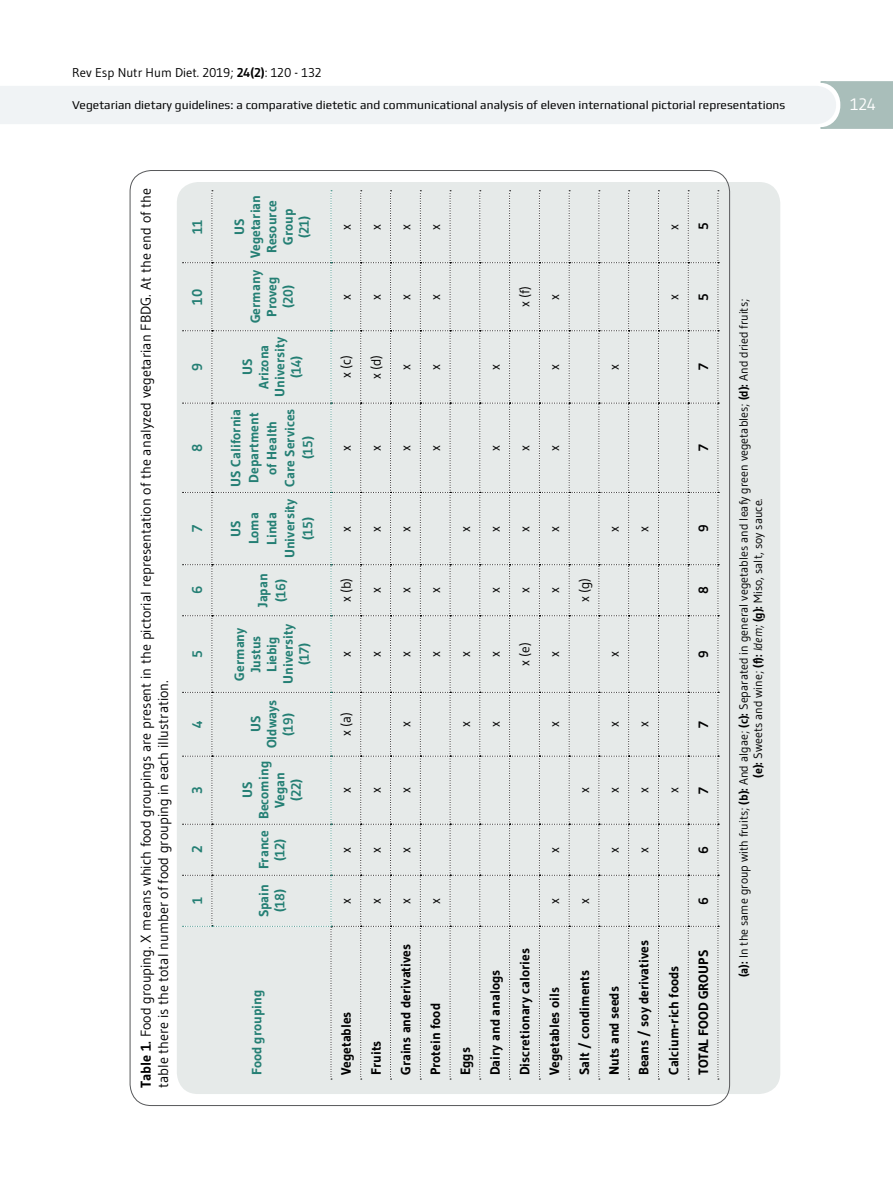
<style>
.page{position:relative;width:893px;height:1191px;background:#fff}
.page>*{position:absolute;margin:0;border:0;box-sizing:border-box;transform-origin:0 0}
.t1{font:16.5px "Gudea";color:#fff}
.t2{font:14.25px/17.1px "Gudea";color:#000}
.t3{font:700 14.25px "Gudea";color:#247f74}
.t4{font:700 13.95px "Gudea";color:#247f74}
.t5{font:700 13.8px "Gudea";color:#247f74}
.t6{font:700 13.5px/16.2px "Gudea";color:#247f74;text-align:center}
.t7{font:700 13.5px "Gudea";color:#000}
.t8{font:13.5px "Gudea";color:#000}
.t9{font:12.75px "Gudea";color:#000}
.t10{font:12px/14.4px "Gudea";color:#000;text-align:center}
.t11{font:12px "Play";letter-spacing:.005em;color:#000}
.s1{font-weight:700}
.s2{font-style:italic}
</style>
<div class="page">
<svg style="left:0;top:81px;width:893px;height:48px"></svg>
<div style="left:177px;top:182px;width:603px;height:912px;background:#e6eae9;border-radius:21px"></div>
<svg style="left:183px;top:190px;width:536px;height:889px"></svg>
<p class="t9" style="left:72px;top:65px;width:251px">Rev Esp Nutr Hum Diet. 2019; <span class="s1">24(2)</span>: 120 - 132</p>
<p class="t11" style="left:72px;top:98px;width:714px">Vegetarian dietary guidelines: a comparative dietetic and communicational analysis of eleven international pictorial representations</p>
<p class="t1" style="left:850px;top:94px;width:28px">124</p>
<p class="t2" style="left:137px;top:1088px;width:901px;rotate:-90deg"><span class="s1">Table 1.</span> Food grouping. X means which food groupings are present in the pictorial representation of the analyzed vegetarian FBDG. At the end of the table there is the total number of food grouping in each illustration.</p>
<p class="t4" style="left:189px;top:234px;width:16px;rotate:-90deg">11</p>
<p class="t3" style="left:188px;top:304px;width:17px;rotate:-90deg">10</p>
<p class="t3" style="left:188px;top:371px;width:9px;rotate:-90deg">9</p>
<p class="t3" style="left:188px;top:452px;width:10px;rotate:-90deg">8</p>
<p class="t3" style="left:188px;top:532px;width:9px;rotate:-90deg">7</p>
<p class="t3" style="left:188px;top:594px;width:10px;rotate:-90deg">6</p>
<p class="t5" style="left:189px;top:658px;width:9px;rotate:-90deg">5</p>
<p class="t4" style="left:189px;top:728px;width:9px;rotate:-90deg">4</p>
<p class="t3" style="left:188px;top:794px;width:9px;rotate:-90deg">3</p>
<p class="t3" style="left:188px;top:853px;width:9px;rotate:-90deg">2</p>
<p class="t5" style="left:189px;top:904px;width:9px;rotate:-90deg">1</p>
<p class="t6" style="left:231px;top:258px;width:65px;rotate:-90deg">US<br>Vegetarian<br>Resource<br>Group<br>(21)</p>
<p class="t6" style="left:247px;top:323px;width:54px;rotate:-90deg">Germany<br>Proveg (20)</p>
<p class="t6" style="left:239px;top:397px;width:61px;rotate:-90deg">US<br>Arizona<br>University (14)</p>
<p class="t6" style="left:227px;top:487px;width:80px;line-height:18px;rotate:-90deg">US California<br>Department of Health<br>Care Services (15)</p>
<p class="t6" style="left:227px;top:558px;width:61px;line-height:18px;rotate:-90deg">US<br>Loma<br>Linda<br>University (15)</p>
<p class="t6" style="left:254px;top:607px;width:35px;line-height:18px;rotate:-90deg">Japan (16)</p>
<p class="t6" style="left:231px;top:684px;width:61px;rotate:-90deg">Germany<br>Justus<br>Liebig<br>University (17)</p>
<p class="t6" style="left:247px;top:748px;width:50px;rotate:-90deg">US<br>Oldways (19)</p>
<p class="t6" style="left:239px;top:819px;width:60px;rotate:-90deg">US<br>Becoming<br>Vegan (22)</p>
<p class="t6" style="left:256px;top:869px;width:41px;rotate:-90deg">France (12)</p>
<p class="t6" style="left:256px;top:917px;width:35px;rotate:-90deg">Spain (18)</p>
<p class="t6" style="left:249px;top:1075px;width:87px;rotate:-90deg">Food grouping</p>
<p class="t8" style="left:338px;top:229px;width:7px;rotate:-90deg">x</p>
<p class="t8" style="left:368px;top:229px;width:7px;rotate:-90deg">x</p>
<p class="t8" style="left:397px;top:229px;width:7px;rotate:-90deg">x</p>
<p class="t8" style="left:427px;top:230px;width:7px;rotate:-90deg">x</p>
<p class="t8" style="left:665px;top:230px;width:7px;rotate:-90deg">x</p>
<p class="t7" style="left:695px;top:230px;width:9px;rotate:-90deg">5</p>
<p class="t8" style="left:338px;top:300px;width:7px;rotate:-90deg">x</p>
<p class="t8" style="left:368px;top:300px;width:7px;rotate:-90deg">x</p>
<p class="t8" style="left:397px;top:300px;width:7px;rotate:-90deg">x</p>
<p class="t8" style="left:427px;top:300px;width:7px;rotate:-90deg">x</p>
<p class="t8" style="left:516px;top:307px;width:22px;rotate:-90deg">x (f)</p>
<p class="t8" style="left:546px;top:300px;width:7px;rotate:-90deg">x</p>
<p class="t8" style="left:665px;top:300px;width:7px;rotate:-90deg">x</p>
<p class="t7" style="left:695px;top:301px;width:9px;rotate:-90deg">5</p>
<p class="t8" style="left:338px;top:378px;width:24px;rotate:-90deg">x (c)</p>
<p class="t8" style="left:368px;top:379px;width:26px;rotate:-90deg">x (d)</p>
<p class="t8" style="left:397px;top:370px;width:7px;rotate:-90deg">x</p>
<p class="t8" style="left:427px;top:370px;width:7px;rotate:-90deg">x</p>
<p class="t8" style="left:487px;top:370px;width:7px;rotate:-90deg">x</p>
<p class="t8" style="left:546px;top:370px;width:7px;rotate:-90deg">x</p>
<p class="t8" style="left:606px;top:370px;width:7px;rotate:-90deg">x</p>
<p class="t7" style="left:695px;top:370px;width:8px;rotate:-90deg">7</p>
<p class="t8" style="left:338px;top:451px;width:7px;rotate:-90deg">x</p>
<p class="t8" style="left:368px;top:451px;width:7px;rotate:-90deg">x</p>
<p class="t8" style="left:397px;top:451px;width:7px;rotate:-90deg">x</p>
<p class="t8" style="left:427px;top:451px;width:7px;rotate:-90deg">x</p>
<p class="t8" style="left:487px;top:451px;width:7px;rotate:-90deg">x</p>
<p class="t8" style="left:516px;top:451px;width:7px;rotate:-90deg">x</p>
<p class="t8" style="left:546px;top:451px;width:7px;rotate:-90deg">x</p>
<p class="t7" style="left:695px;top:451px;width:8px;rotate:-90deg">7</p>
<p class="t8" style="left:338px;top:531px;width:7px;rotate:-90deg">x</p>
<p class="t8" style="left:368px;top:531px;width:7px;rotate:-90deg">x</p>
<p class="t8" style="left:397px;top:531px;width:7px;rotate:-90deg">x</p>
<p class="t8" style="left:457px;top:531px;width:7px;rotate:-90deg">x</p>
<p class="t8" style="left:487px;top:531px;width:7px;rotate:-90deg">x</p>
<p class="t8" style="left:516px;top:531px;width:7px;rotate:-90deg">x</p>
<p class="t8" style="left:546px;top:531px;width:7px;rotate:-90deg">x</p>
<p class="t8" style="left:606px;top:531px;width:7px;rotate:-90deg">x</p>
<p class="t8" style="left:635px;top:531px;width:7px;rotate:-90deg">x</p>
<p class="t7" style="left:695px;top:532px;width:9px;rotate:-90deg">9</p>
<p class="t8" style="left:338px;top:602px;width:26px;rotate:-90deg">x (b)</p>
<p class="t8" style="left:368px;top:593px;width:7px;rotate:-90deg">x</p>
<p class="t8" style="left:397px;top:593px;width:7px;rotate:-90deg">x</p>
<p class="t8" style="left:427px;top:593px;width:7px;rotate:-90deg">x</p>
<p class="t8" style="left:487px;top:593px;width:7px;rotate:-90deg">x</p>
<p class="t8" style="left:516px;top:593px;width:7px;rotate:-90deg">x</p>
<p class="t8" style="left:546px;top:593px;width:7px;rotate:-90deg">x</p>
<p class="t8" style="left:576px;top:602px;width:26px;rotate:-90deg">x (g)</p>
<p class="t7" style="left:695px;top:594px;width:9px;rotate:-90deg">8</p>
<p class="t8" style="left:338px;top:657px;width:7px;rotate:-90deg">x</p>
<p class="t8" style="left:368px;top:657px;width:7px;rotate:-90deg">x</p>
<p class="t8" style="left:397px;top:657px;width:7px;rotate:-90deg">x</p>
<p class="t8" style="left:427px;top:657px;width:7px;rotate:-90deg">x</p>
<p class="t8" style="left:457px;top:657px;width:7px;rotate:-90deg">x</p>
<p class="t8" style="left:487px;top:657px;width:7px;rotate:-90deg">x</p>
<p class="t8" style="left:516px;top:666px;width:25px;rotate:-90deg">x (e)</p>
<p class="t8" style="left:546px;top:657px;width:7px;rotate:-90deg">x</p>
<p class="t8" style="left:606px;top:657px;width:7px;rotate:-90deg">x</p>
<p class="t7" style="left:695px;top:658px;width:9px;rotate:-90deg">9</p>
<p class="t8" style="left:338px;top:736px;width:25px;rotate:-90deg">x (a)</p>
<p class="t8" style="left:397px;top:727px;width:7px;rotate:-90deg">x</p>
<p class="t8" style="left:457px;top:727px;width:7px;rotate:-90deg">x</p>
<p class="t8" style="left:487px;top:727px;width:7px;rotate:-90deg">x</p>
<p class="t8" style="left:546px;top:727px;width:7px;rotate:-90deg">x</p>
<p class="t8" style="left:606px;top:727px;width:7px;rotate:-90deg">x</p>
<p class="t8" style="left:635px;top:727px;width:7px;rotate:-90deg">x</p>
<p class="t7" style="left:695px;top:728px;width:8px;rotate:-90deg">7</p>
<p class="t8" style="left:338px;top:793px;width:7px;rotate:-90deg">x</p>
<p class="t8" style="left:368px;top:793px;width:7px;rotate:-90deg">x</p>
<p class="t8" style="left:397px;top:793px;width:7px;rotate:-90deg">x</p>
<p class="t8" style="left:576px;top:793px;width:7px;rotate:-90deg">x</p>
<p class="t8" style="left:606px;top:793px;width:7px;rotate:-90deg">x</p>
<p class="t8" style="left:635px;top:793px;width:7px;rotate:-90deg">x</p>
<p class="t8" style="left:665px;top:793px;width:7px;rotate:-90deg">x</p>
<p class="t7" style="left:695px;top:793px;width:8px;rotate:-90deg">7</p>
<p class="t8" style="left:338px;top:852px;width:7px;rotate:-90deg">x</p>
<p class="t8" style="left:338px;top:903px;width:7px;rotate:-90deg">x</p>
<p class="t8" style="left:368px;top:852px;width:7px;rotate:-90deg">x</p>
<p class="t8" style="left:368px;top:903px;width:7px;rotate:-90deg">x</p>
<p class="t7" style="left:338px;top:1075px;width:65px;rotate:-90deg">Vegetables</p>
<p class="t7" style="left:368px;top:1075px;width:36px;rotate:-90deg">Fruits</p>
<p class="t8" style="left:397px;top:852px;width:7px;rotate:-90deg">x</p>
<p class="t8" style="left:397px;top:903px;width:7px;rotate:-90deg">x</p>
<p class="t7" style="left:397px;top:1075px;width:132px;rotate:-90deg">Grains and derivatives</p>
<p class="t8" style="left:427px;top:903px;width:7px;rotate:-90deg">x</p>
<p class="t7" style="left:427px;top:1075px;width:74px;rotate:-90deg">Protein food</p>
<p class="t8" style="left:546px;top:852px;width:7px;rotate:-90deg">x</p>
<p class="t8" style="left:546px;top:903px;width:7px;rotate:-90deg">x</p>
<p class="t8" style="left:576px;top:903px;width:7px;rotate:-90deg">x</p>
<p class="t7" style="left:457px;top:1075px;width:30px;rotate:-90deg">Eggs</p>
<p class="t7" style="left:487px;top:1075px;width:107px;rotate:-90deg">Dairy and analogs</p>
<p class="t7" style="left:516px;top:1075px;width:129px;rotate:-90deg">Discretionary calories</p>
<p class="t7" style="left:546px;top:1075px;width:89px;rotate:-90deg">Vegetables oils</p>
<p class="t7" style="left:576px;top:1075px;width:107px;rotate:-90deg">Salt / condiments</p>
<p class="t8" style="left:606px;top:852px;width:7px;rotate:-90deg">x</p>
<p class="t7" style="left:606px;top:1075px;width:91px;rotate:-90deg">Nuts and seeds</p>
<p class="t8" style="left:635px;top:852px;width:7px;rotate:-90deg">x</p>
<p class="t7" style="left:635px;top:1075px;width:136px;rotate:-90deg">Beans / soy derivatives</p>
<p class="t7" style="left:665px;top:1075px;width:111px;rotate:-90deg">Calcium-rich foods</p>
<p class="t7" style="left:695px;top:853px;width:9px;rotate:-90deg">6</p>
<p class="t7" style="left:695px;top:904px;width:9px;rotate:-90deg">6</p>
<p class="t7" style="left:695px;top:1075px;width:127px;rotate:-90deg">TOTAL FOOD GROUPS</p>
<p class="t10" style="left:736px;top:977px;width:680px;rotate:-90deg"><span class="s1">(a):</span> In the same group with fruits; <span class="s1">(b):</span> And algae; <span class="s1">(c):</span> Separated in general vegetables and leafy green vegetables; <span class="s1">(d):</span> And dried fruits; <span class="s1">(e):</span> Sweets and wine; <span class="s1">(f):</span> <span class="s2">Idem;</span> <span class="s1">(g):</span> Miso, salt, soy sauce.</p>
</div>
